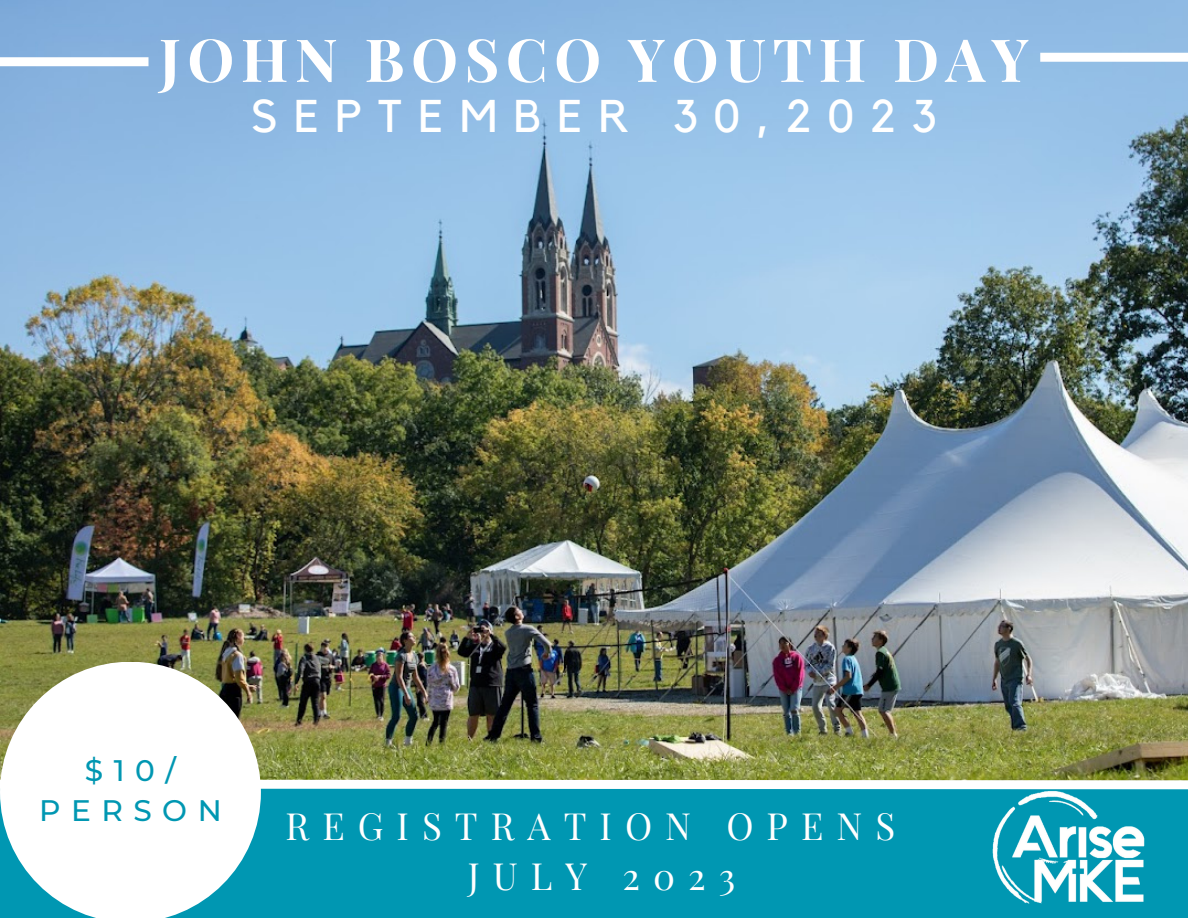
<style>
.page{position:relative;width:1188px;height:918px;background:#fff}
.page>*{position:absolute;margin:0;border:0;box-sizing:border-box;transform-origin:0 0}
.t1{font:700 59.4px "Playfair Display";letter-spacing:.11em;color:#fff}
.t2{font:45.6px "Kollektif";letter-spacing:.355em;color:#fff}
.t3{font:36.6px "Playfair Display";letter-spacing:.355em;color:#fff}
.t4{font:500 29.7px "Montserrat";letter-spacing:.355em;color:#0097b2}
</style>
<div class="page">
<img style="left:0;top:0;width:1188px;height:780px">
<div style="left:0;top:57px;width:149px;height:9px;background:#fff"></div>
<div style="left:1040px;top:53px;width:148px;height:9px;background:#fff"></div>
<div style="left:0;top:785px;width:1188px;height:133px;background:#0097b2"></div>
<div style="left:0;top:780px;width:1188px;height:9px;background:#fff"></div>
<img style="left:967px;top:780px;width:213px;height:124px">
<svg style="left:0;top:662px;width:261px;height:256px;fill:#fff"></svg>
<p class="t1" style="left:159px;top:18px;width:871px">JOHN BOSCO YOUTH DAY</p>
<p class="t2" style="left:251px;top:95px;width:687px">SEPTEMBER 30,2023</p>
<p class="t4" style="left:85px;top:752px;width:93px">$10/</p>
<p class="t4" style="left:39px;top:793px;width:184px">PERSON</p>
<p class="t3" style="left:286px;top:801px;width:611px">REGISTRATION OPENS</p>
<p class="t3" style="left:468px;top:850px;width:269px">JULY 2023</p>
</div>
